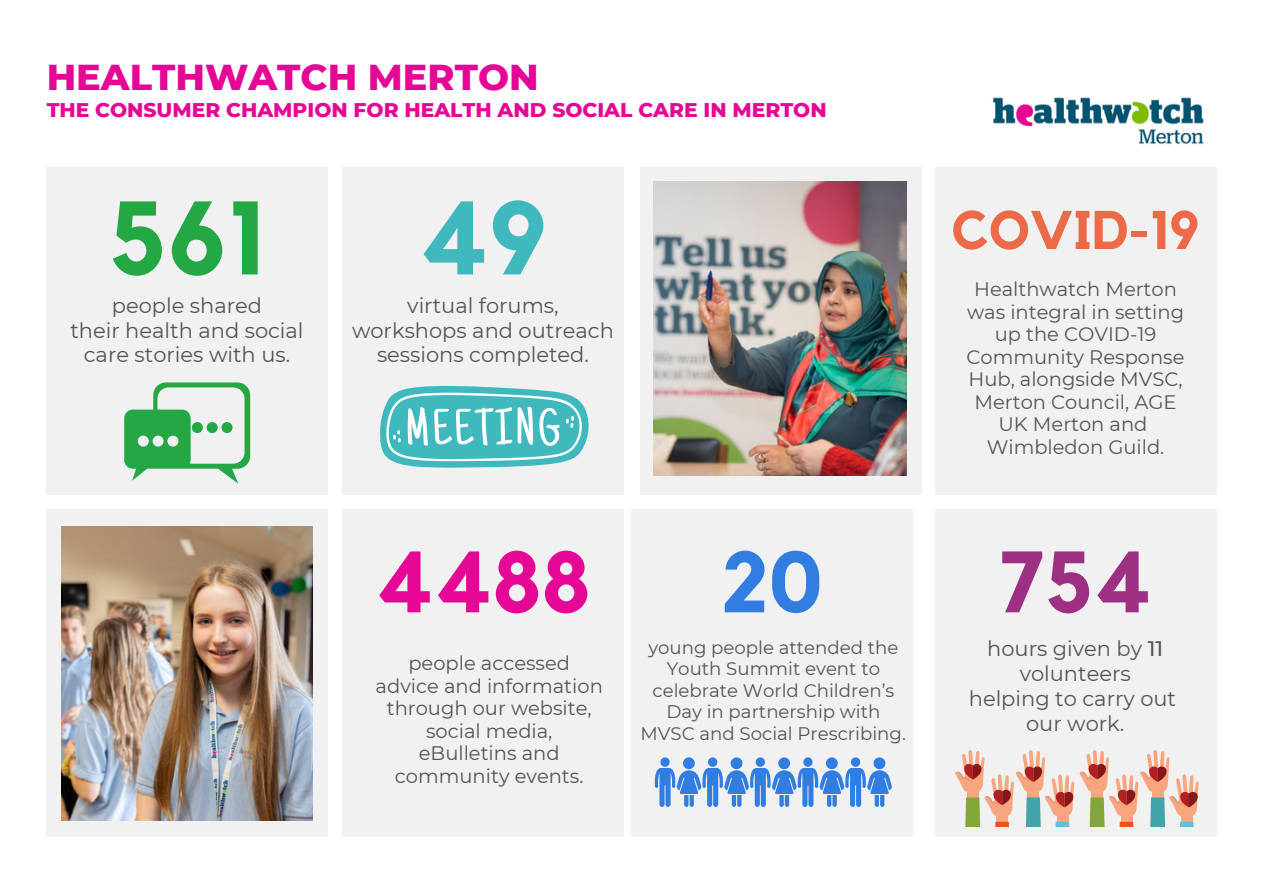
<style>
.page{position:relative;width:1263px;height:894px;background:#fff}
.page>*{position:absolute;margin:0;border:0;box-sizing:border-box;transform-origin:0 0}
.t1{font:700 102.9px "Kollektif";color:#23a843}
.t2{font:700 102.9px "Kollektif";color:#3fb9bd}
.t3{font:700 85.8px "Kollektif";color:#e50695}
.t4{font:700 85.8px "Kollektif";color:#9d3082}
.t5{font:700 85.8px "Kollektif";color:#317de1}
.t6{font:700 53.7px "Kollektif";color:#ed6a49}
.t7{font:800 36.75px "Montserrat";color:#e50695}
.t8{font:21px/24.8px "Montserrat";color:#545454;text-align:center}
.t9{font:800 20.25px "Montserrat";color:#e50695}
.t10{font:19.5px/22.5px "Montserrat";color:#545454;text-align:center}
.t11{font:18.15px/21.5px "Montserrat";color:#545454;text-align:center}
.s1{font-weight:500}
</style>
<div class="page">
<div style="left:47px;top:167px;width:281px;height:327px;background:#f1f1f1"></div>
<div style="left:47px;top:508px;width:281px;height:328px;background:linear-gradient(to right,#efeeee,#ebebeb)"></div>
<div style="left:343px;top:167px;width:281px;height:327px;background:#f1f1f1"></div>
<div style="left:640px;top:167px;width:282px;height:327px;background:#f1f1f1"></div>
<div style="left:631px;top:508px;width:281px;height:328px;background:#f1f1f1"></div>
<div style="left:935px;top:167px;width:281px;height:327px;background:#f1f1f1"></div>
<div style="left:935px;top:508px;width:281px;height:328px;background:#f1f1f1"></div>
<svg style="left:124px;top:382px;width:126px;height:101px"></svg>
<img style="left:992px;top:97px;width:212px;height:48px">
<img style="left:654px;top:181px;width:252px;height:294px">
<div style="left:343px;top:508px;width:281px;height:328px;background:#f1f1f1"></div>
<svg style="left:380px;top:385px;width:209px;height:83px"></svg>
<svg style="left:654px;top:757px;width:238px;height:49px"></svg>
<svg style="left:955px;top:750px;width:244px;height:76px"></svg>
<img style="left:61px;top:526px;width:251px;height:293px">
<p class="t7" style="left:47px;top:55px;width:493px">HEALTHWATCH MERTON</p>
<p class="t9" style="left:47px;top:98px;width:781px">THE CONSUMER CHAMPION FOR HEALTH AND SOCIAL CARE IN MERTON</p>
<p class="t1" style="left:109px;top:191px;width:157px">561</p>
<p class="t8" style="left:112px;top:293px;width:152px">people shared</p>
<p class="t8" style="left:70px;top:317px;width:235px">their health and social care stories with us.</p>
<p class="t2" style="left:419px;top:191px;width:130px">49</p>
<p class="t8" style="left:352px;top:293px;width:263px">virtual forums, workshops and outreach sessions completed.</p>
<p class="t6" style="left:951px;top:205px;width:250px">COVID-19</p>
<p class="t10" style="left:966px;top:278px;width:220px">Healthwatch Merton was integral in setting up the COVID-19<br>Community Response<br>Hub, alongside MVSC,<br>Merton Council, AGE<br>UK Merton and</p>
<p class="t10" style="left:987px;top:435px;width:179px">Wimbledon Guild.</p>
<p class="t3" style="left:375px;top:542px;width:217px">4488</p>
<p class="t10" style="left:376px;top:651px;width:229px">people accessed advice and information through our website, social media, eBulletins and community events.</p>
<p class="t5" style="left:720px;top:542px;width:103px">20</p>
<p class="t4" style="left:999px;top:542px;width:154px">754</p>
<p class="t8" style="left:987px;top:636px;width:178px">hours given by <span class="s1">11</span></p>
<p class="t8" style="left:1020px;top:661px;width:113px">volunteers</p>
<p class="t8" style="left:969px;top:685px;width:209px">helping to carry out</p>
<p class="t8" style="left:1026px;top:710px;width:100px">our work.</p>
<p class="t11" style="left:640px;top:636px;width:267px">young people attended the<br>Youth Summit event to celebrate World Children’s<br>Day in partnership with<br>MVSC and Social Prescribing.</p>
</div>
